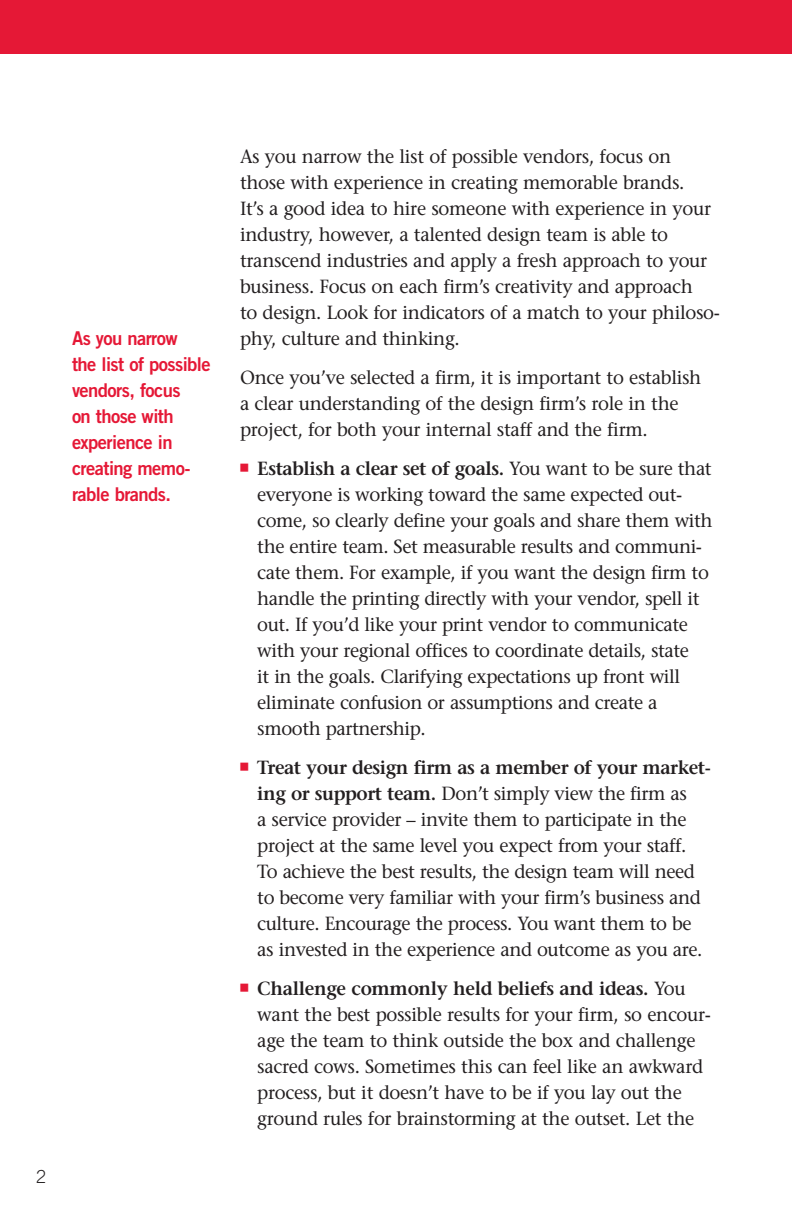
<style>
.page{position:relative;width:792px;height:1224px;background:#fff}
.page>*{position:absolute;margin:0;border:0;box-sizing:border-box;transform-origin:0 0}
.t1{font:19px/26px "Stone Serif";letter-spacing:-.025em;color:#231f20}
.t2{font:19px/26px "Trade Gothic Bold Two";letter-spacing:-.03em;color:#e51836}
.t3{font:300 18px "Trade Gothic";color:#231f20}
.s1{font-weight:600}
</style>
<div class="page">
<div style="left:0;top:0;width:792px;height:54px;background:#e51836"></div>
<p class="t2" style="left:72px;top:327px;width:140px">As you narrow<br>the list of possible vendors, focus<br>on those with experience in creating memo&shy;rable brands.</p>
<p class="t3" style="left:36px;top:1170px;width:12px">2</p>
<p class="t1" style="left:240px;top:145px;width:482px">As you narrow the list of possible vendors, focus on those with experience in creating memorable brands.<br>It’s a good idea to hire someone with experience in your industry, however, a talented design team is able to transcend industries and apply a fresh approach to your business. Focus on each firm’s creativity and approach<br>to design. Look for indicators of a match to your philoso&shy;phy, culture and thinking.</p>
<p class="t1" style="left:240px;top:366px;width:463px">Once you’ve selected a firm, it is important to establish a clear understanding of the design firm’s role in the project, for both your internal staff and the firm.</p>
<p class="t1" style="left:257px;top:457px;width:457px"><span class="s1">Establish a clear set of goals.</span> You want to be sure that everyone is working toward the same expected out&shy;come, so clearly define your goals and share them with the entire team. Set measurable results and communi&shy;cate them. For example, if you want the design firm to handle the printing directly with your vendor, spell it out. If you’d like your print vendor to communicate with your regional offices to coordinate details, state<br>it in the goals. Clarifying expectations up front will eliminate confusion or assumptions and create a smooth partnership.</p>
<p class="t1" style="left:257px;top:756px;width:455px"><span class="s1">Treat your design firm as a member of your market&shy;ing or support team.</span> Don’t simply view the firm as<br>a service provider – invite them to participate in the project at the same level you expect from your staff.<br>To achieve the best results, the design team will need to become very familiar with your firm’s business and culture. Encourage the process. You want them to be as invested in the experience and outcome as you are.</p>
<p class="t1" style="left:257px;top:977px;width:455px"><span class="s1">Challenge commonly held beliefs and ideas.</span> You want the best possible results for your firm, so encour&shy;age the team to think outside the box and challenge sacred cows. Sometimes this can feel like an awkward process, but it doesn’t have to be if you lay out the ground rules for brainstorming at the outset. Let the</p>
</div>
